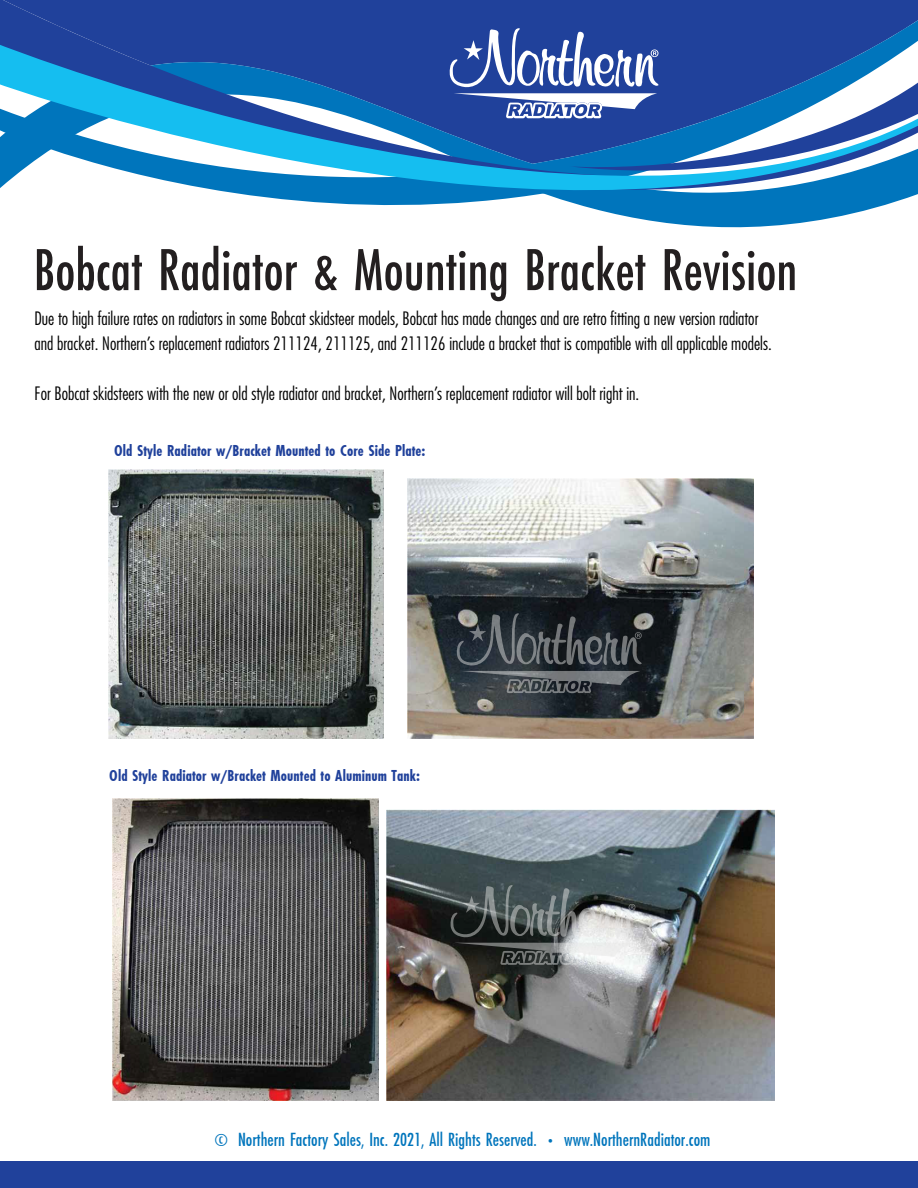
<style>
.page{position:relative;width:918px;height:1188px;background:#fff}
.page>*{position:absolute;margin:0;border:0;box-sizing:border-box;transform-origin:0 0}
.t1{font:55.5px "Futurist Condensed";color:#231f20}
.t2{font:300 condensed 18px/25.5px "Futura Std";color:#000}
.t3{font:18px "Futurist Condensed";color:#0075bc}
.t4{font:700 condensed 15px "Futurist";letter-spacing:.005em;color:#20419b}
</style>
<div class="page">
<svg style="left:0;top:0;width:918px;height:228px"></svg>
<svg style="left:0;top:45px;width:449px;height:145px"></svg>
<div style="left:0;top:1161px;width:918px;height:27px;background:#20419b"></div>
<svg style="left:449px;top:27px;width:469px;height:167px"></svg>
<img style="left:109px;top:469px;width:275px;height:269px">
<img style="left:408px;top:479px;width:345px;height:259px">
<img style="left:113px;top:798px;width:266px;height:302px">
<img style="left:387px;top:809px;width:387px;height:291px">
<svg style="left:457px;top:613px;width:185px;height:80px;background:#3d4349"></svg>
<svg style="left:451px;top:885px;width:184px;height:52px;background:#616969"></svg>
<svg style="left:454px;top:943px;width:180px;height:22px"></svg>
<h1 class="t1" style="left:34px;top:245px;width:765px">Bobcat Radiator &amp; Mounting Bracket Revision</h1>
<p class="t2" style="left:35px;top:305px;width:739px">Due to high failure rates on radiators in some Bobcat skidsteer models, Bobcat has made changes and are retro fitting a new version radiator and bracket. Northern’s replacement radiators 211124, 211125, and 211126 include a bracket that is compatible with all applicable models.</p>
<p class="t2" style="left:35px;top:381px;width:606px">For Bobcat skidsteers with the new or old style radiator and bracket, Northern’s replacement radiator will bolt right in.</p>
<p class="t4" style="left:114px;top:443px;width:313px">Old Style Radiator w/Bracket Mounted to Core Side Plate:</p>
<p class="t4" style="left:109px;top:769px;width:312px">Old Style Radiator w/Bracket Mounted to Aluminum Tank:</p>
<p class="t3" style="left:214px;top:1132px;width:498px">© Northern Factory Sales, Inc. 2021, All Rights Reserved. • www.NorthernRadiator.com</p>
</div>
